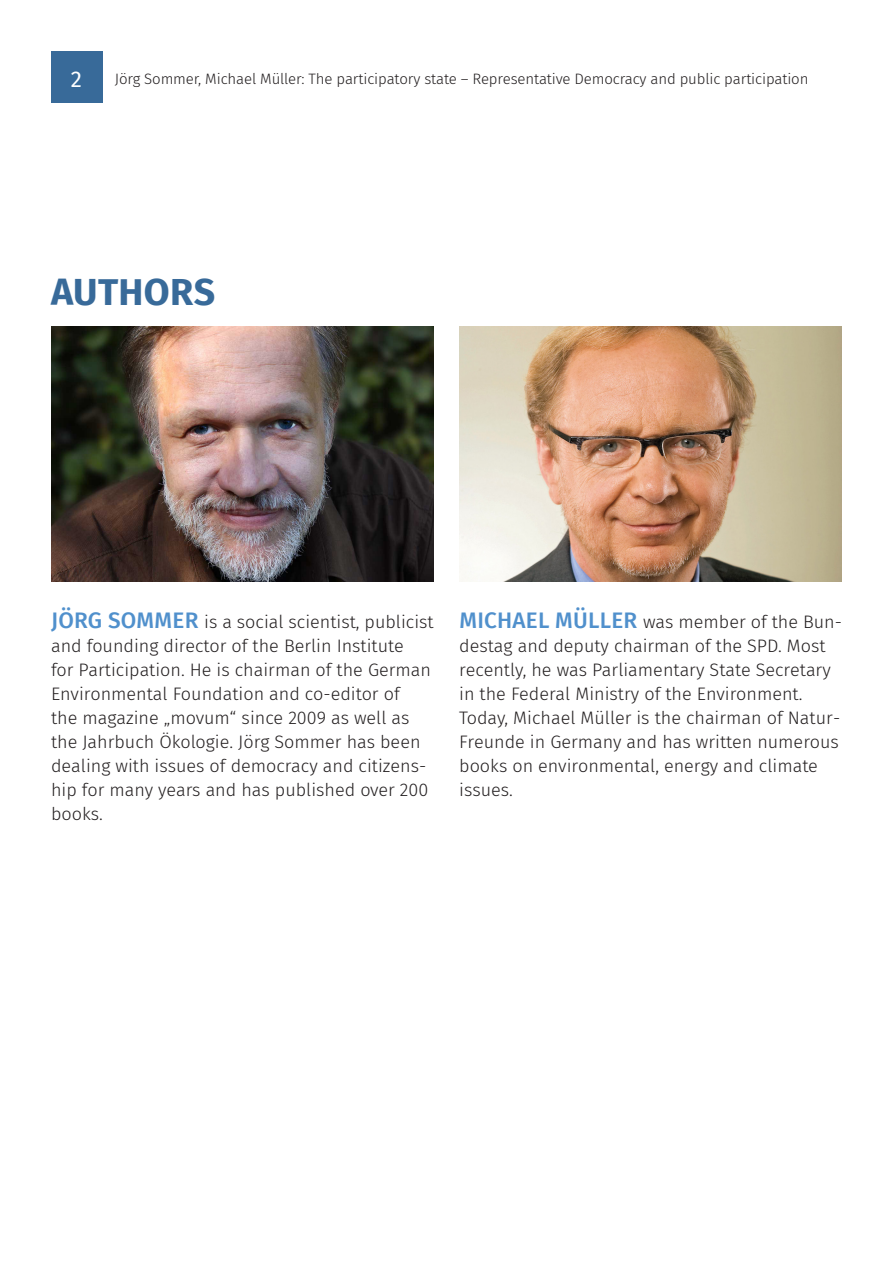
<style>
.page{position:relative;width:893px;height:1263px;background:#fff}
.page>*{position:absolute;margin:0;border:0;box-sizing:border-box;transform-origin:0 0}
.Überschriften{font:700 37.5px "Fira Sans";letter-spacing:.01em;color:#386a99}
.t1{font:22.5px "Fira Sans";color:#fff}
.Zwischenüberschrift{font:300 18px/24px "Fira Sans";color:#231f20}
.t2{font:300 15px "Fira Sans";letter-spacing:-.01em;color:#231f20}
.s1{font-weight:500;font-size:22.5px;color:#5090cc}
</style>
<div class="page">
<div style="left:51px;top:51px;width:51px;height:51px;background:#386a99"></div>
<img style="left:51px;top:327px;width:383px;height:255px">
<img style="left:459px;top:327px;width:383px;height:255px">
<p class="t1" style="left:71px;top:63px;width:13px">2</p>
<p class="t2" style="left:115px;top:68px;width:695px">Jörg Sommer, Michael Müller: The participatory state – Representative Democracy and public participation</p>
<p class="Überschriften" style="left:51px;top:261px;width:165px">AUTHORS</p>
<p class="Zwischenüberschrift" style="left:51px;top:610px;width:384px"><span class="s1">JÖRG SOMMER</span> is a social scientist, publicist and founding director of the Berlin Institute<br>for Participation. He is chairman of the German Environmental Foundation and co-editor of<br>the magazine „movum“ since 2009 as well as the Jahrbuch Ökologie. Jörg Sommer has been dealing with issues of democracy and citizens&shy;hip for many years and has published over 200 books.</p>
<p class="Zwischenüberschrift" style="left:459px;top:610px;width:384px"><span class="s1">MICHAEL MÜLLER</span> was member of the Bun&shy;destag and deputy chairman of the SPD. Most recently, he was Parliamentary State Secretary in the Federal Ministry of the Environment.<br>Today, Michael Müller is the chairman of Natur-Freunde in Germany and has written numerous books on environmental, energy and climate issues.</p>
</div>
